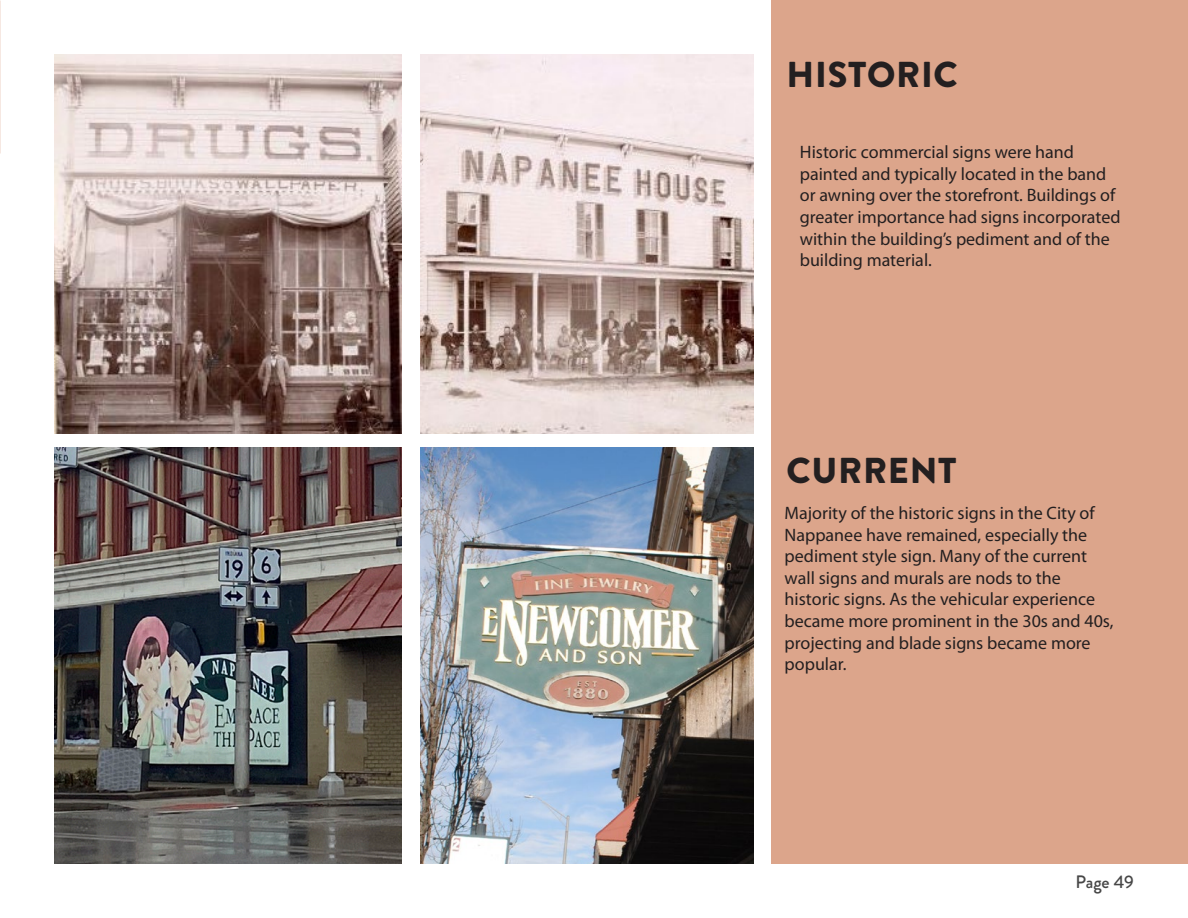
<style>
.page{position:relative;width:1188px;height:918px;background:#fff}
.page>*{position:absolute;margin:0;border:0;box-sizing:border-box;transform-origin:0 0}
.t1{font:900 36px "Brandon Grotesque";letter-spacing:.02em;color:#231f20}
.t2{font:18px/21.6px "Myriad Pro";color:#231f20}
.t3{font:500 18px "Brandon Grotesque";letter-spacing:-.005em;color:#474747}
</style>
<div class="page">
<div style="left:771px;top:0;width:417px;height:864px;background:#dca58b"></div>
<img style="left:54px;top:54px;width:348px;height:379px">
<img style="left:54px;top:447px;width:348px;height:417px">
<img style="left:420px;top:54px;width:333px;height:379px">
<img style="left:420px;top:447px;width:333px;height:417px">
<h1 class="t1" style="left:787px;top:49px;width:173px">HISTORIC</h1>
<p class="t2" style="left:800px;top:141px;width:322px">Historic commercial signs were hand painted and typically located in the band or awning over the storefront. Buildings of greater importance had signs incorporated within the building’s pediment and of the building material.</p>
<h1 class="t1" style="left:787px;top:445px;width:172px">CURRENT</h1>
<p class="t2" style="left:785px;top:502px;width:330px">Majority of the historic signs in the City of Nappanee have remained, especially the pediment style sign. Many of the current wall signs and murals are nods to the historic signs. As the vehicular experience became more prominent in the 30s and 40s, projecting and blade signs became more popular.</p>
<p class="t3" style="left:1076px;top:869px;width:60px">Page 49</p>
</div>
